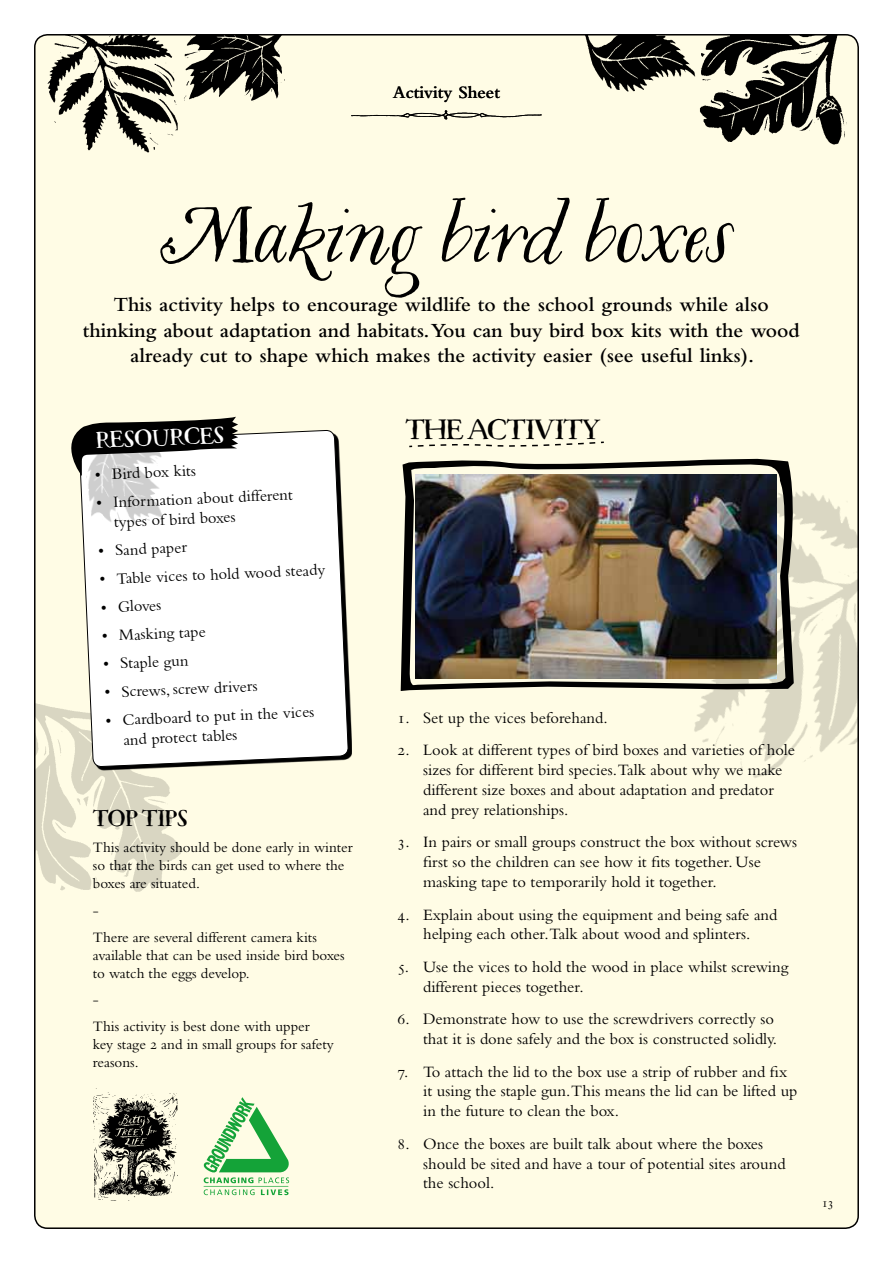
<style>
.page{position:relative;width:893px;height:1263px;background:#fff}
.page>*{position:absolute;margin:0;border:0;box-sizing:border-box;transform-origin:0 0}
.t1{font:126px "Woolen";letter-spacing:-.04em;color:#000}
.t2{font:700 29.4px "Macarons";letter-spacing:-.025em;color:#000}
.t3{font:700 24px "Macarons";color:#fff}
.t4{font:700 24px "Macarons";letter-spacing:-.025em;color:#000}
.t5{font:600 21px/25.2px "Bembo NT";color:#000;text-align:center}
.t6{font:600 18px "Bembo NT";color:#000}
.t7{font:16.5px/19.8px "Bembo NT";color:#000}
.t8{font:15px/18px "Bembo NT";color:#000}
.t9{font:13.5px "Bembo NT";color:#000}
</style>
<div class="page">
<div style="left:35px;top:35px;width:823px;height:1193px;background:#fffce5;border-radius:13px"></div>
<img style="left:694px;top:472px;width:165px;height:311px">
<img style="left:182px;top:34px;width:109px;height:68px">
<img style="left:43px;top:34px;width:138px;height:119px">
<img style="left:698px;top:34px;width:150px;height:111px">
<img style="left:34px;top:688px;width:148px;height:213px">
<img style="left:575px;top:34px;width:123px;height:58px">
<img style="left:93px;top:1088px;width:85px;height:113px">
<img style="left:203px;top:1097px;width:86px;height:86px">
<img style="left:401px;top:458px;width:397px;height:233px">
<svg style="left:351px;top:110px;width:191px;height:9px"></svg>
<svg style="left:82px;top:644px;width:270px;height:126px"></svg>
<svg style="left:79px;top:430px;width:269px;height:337px;background:#f6f6f5"></svg>
<img style="left:84px;top:476px;width:81px;height:49px">
<svg style="left:71px;top:417px;width:167px;height:59px;background:#787775"></svg>
<svg style="left:409px;top:441px;width:195px;height:7px"></svg>
<p class="t6" style="left:393px;top:82px;width:109px">Activity Sheet</p>
<h1 class="t1" style="left:156px;top:177px;width:582px">Making bird boxes</h1>
<p class="t5" style="left:83px;top:292px;width:718px">This activity helps to encourage wildlife to the school grounds while also thinking about adaptation and habitats. You can buy bird box kits with the wood already cut to shape which makes the activity easier (see useful links).</p>
<h3 class="t3" style="left:95px;top:425px;width:130px;rotate:-2deg">RESOUR CES</h3>
<h2 class="t2" style="left:405px;top:411px;width:196px">THE ACTIVITY</h2>
<p class="t7" style="left:95px;top:464px;width:102px;rotate:-2deg">• Bird box kits</p>
<p class="t7" style="left:113px;top:491px;width:181px;text-indent:-17px;rotate:-2deg">• Information about different types of bird boxes</p>
<p class="t7" style="left:98px;top:540px;width:90px;rotate:-2deg">• Sand paper</p>
<p class="t7" style="left:99px;top:568px;width:227px;rotate:-2deg">• Table vices to hold wood steady</p>
<p class="t7" style="left:100px;top:597px;width:62px;rotate:-2deg">• Gloves</p>
<p class="t7" style="left:102px;top:625px;width:105px;rotate:-2deg">• Masking tape</p>
<p class="t7" style="left:103px;top:653px;width:87px;rotate:-2deg">• Staple gun</p>
<p class="t7" style="left:104px;top:681px;width:155px;rotate:-2deg">• Screws, screw drivers</p>
<p class="t7" style="left:123px;top:709px;width:193px;text-indent:-17px;rotate:-2deg">• Cardboard to put in the vices and protect tables</p>
<h3 class="t4" style="left:93px;top:803px;width:97px">TOP TIPS</h3>
<p class="t8" style="left:93px;top:838px;width:261px">This activity should be done early in winter so that the birds can get used to where the boxes are situated.</p>
<p class="t8" style="left:93px;top:897px;width:225px;line-height:26.5px">-<br>There are several different camera kits</p>
<p class="t8" style="left:93px;top:945px;width:253px">available that can be used inside bird boxes to watch the eggs develop.</p>
<p class="t8" style="left:93px;top:986px;width:218px;line-height:26.5px">-<br>This activity is best done with upper</p>
<p class="t8" style="left:93px;top:1034px;width:242px">key stage 2 and in small groups for safety reasons.</p>
<p class="t7" style="left:398px;top:707px;width:212px">1. Set up the vices beforehand.</p>
<p class="t7" style="left:423px;top:740px;width:373px;text-indent:-26px">2. Look at different types of bird boxes and varieties of hole sizes for different bird species.Talk about why we make different size boxes and about adaptation and predator and prey relationships.</p>
<p class="t7" style="left:423px;top:832px;width:376px;text-indent:-26px">3. In pairs or small groups construct the box without screws first so the children can see how it fits together. Use masking tape to temporarily hold it together.</p>
<p class="t7" style="left:398px;top:904px;width:381px;text-align:center">4. Explain about using the equipment and being safe and helping each other.Talk about wood and splinters.</p>
<p class="t7" style="left:423px;top:956px;width:367px;text-indent:-26px">5. Use the vices to hold the wood in place whilst screwing different pieces together.</p>
<p class="t7" style="left:398px;top:1009px;width:381px;text-align:right">6. Demonstrate how to use the screwdrivers correctly so that it is done safely and the box is constructed solidly.</p>
<p class="t7" style="left:423px;top:1061px;width:376px;text-indent:-26px">7. To attach the lid to the box use a strip of rubber and fix it using the staple gun.This means the lid can be lifted up in the future to clean the box.</p>
<p class="t7" style="left:423px;top:1133px;width:364px;text-indent:-26px">8. Once the boxes are built talk about where the boxes should be sited and have a tour of potential sites around the school.</p>
<p class="t9" style="left:822px;top:1195px;width:14px">13</p>
</div>
